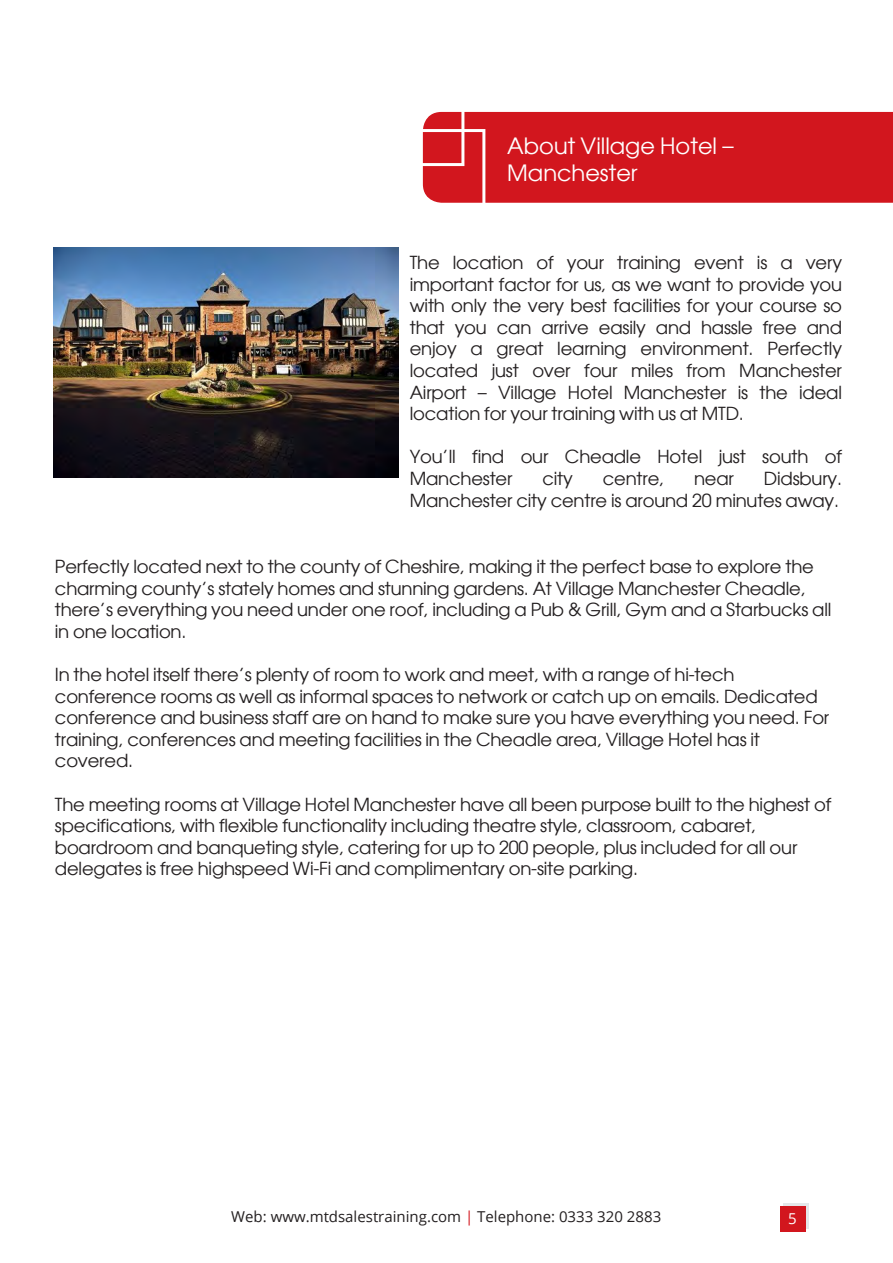
<style>
.page{position:relative;width:893px;height:1263px;background:#fff}
.page>*{position:absolute;margin:0;border:0;box-sizing:border-box;transform-origin:0 0}
.t1{font:22.5px/27px "Avant Garde CTT";color:#fff}
.t2{font:18px/21.6px "Avant Garde CTT";letter-spacing:-.01em;color:#231f20}
.t3{font:15px "Open Sans";color:#231f20}
.t4{font:15px "Open Sans";color:#fff}
.s1{color:#d2161e}
</style>
<div class="page">
<svg style="left:783px;top:1203px;width:25px;height:26px"></svg>
<div style="left:780px;top:1206px;width:25px;height:26px;background:#d2161e"></div>
<div style="left:423px;top:112px;width:470px;height:91px;background:#d2161e"></div>
<div style="left:378px;top:129px;width:107px;height:86px;border:3px solid #fff"></div>
<div style="left:357px;top:80px;width:107px;height:86px;border:3px solid #fff"></div>
<img style="left:53px;top:248px;width:345px;height:230px">
<p class="t1" style="left:507px;top:132px;width:228px">About Village Hotel –<br>Manchester</p>
<p class="t2" style="left:410px;top:251px;width:434px;text-align:justify">The location of your training event is a very important factor for us, as we want to provide you with only the very best facilities for your course so that you can arrive easily and hassle free and enjoy a great learning environment. Perfectly located just over four miles from Manchester Airport – Village Hotel Manchester is the ideal location for your training with us at MTD.</p>
<p class="t2" style="left:410px;top:446px;width:434px">You’ll find our Cheadle Hotel just south of<br>Manchester</p>
<p class="t2" style="left:410px;top:467px;width:434px;text-align:right">Didsbury.<br>Manchester city centre is around 20 minutes away.</p>
<p class="t2" style="left:542px;top:467px;width:32px">city</p>
<p class="t2" style="left:603px;top:467px;width:63px">centre,</p>
<p class="t2" style="left:694px;top:467px;width:41px">near</p>
<p class="t2" style="left:55px;top:555px;width:778px">Perfectly located next to the county of Cheshire, making it the perfect base to explore the charming county’s stately homes and stunning gardens. At Village Manchester Cheadle, there’s everything you need under one roof, including a Pub &amp; Grill, Gym and a Starbucks all in one location.</p>
<p class="t2" style="left:55px;top:663px;width:776px">In the hotel itself there’s plenty of room to work and meet, with a range of hi-tech conference rooms as well as informal spaces to network or catch up on emails. Dedicated conference and business staff are on hand to make sure you have everything you need. For training, conferences and meeting facilities in the Cheadle area, Village Hotel has it covered.</p>
<p class="t2" style="left:55px;top:793px;width:778px">The meeting rooms at Village Hotel Manchester have all been purpose built to the highest of specifications, with flexible functionality including theatre style, classroom, cabaret, boardroom and banqueting style, catering for up to 200 people, plus included for all our delegates is free highspeed Wi-Fi and complimentary on-site parking.</p>
<p class="t3" style="left:231px;top:1206px;width:431px">Web: www.mtdsalestraining.com <span class="s1">|</span> Telephone: 0333 320 2883</p>
<p class="t4" style="left:788px;top:1208px;width:10px">5</p>
</div>
